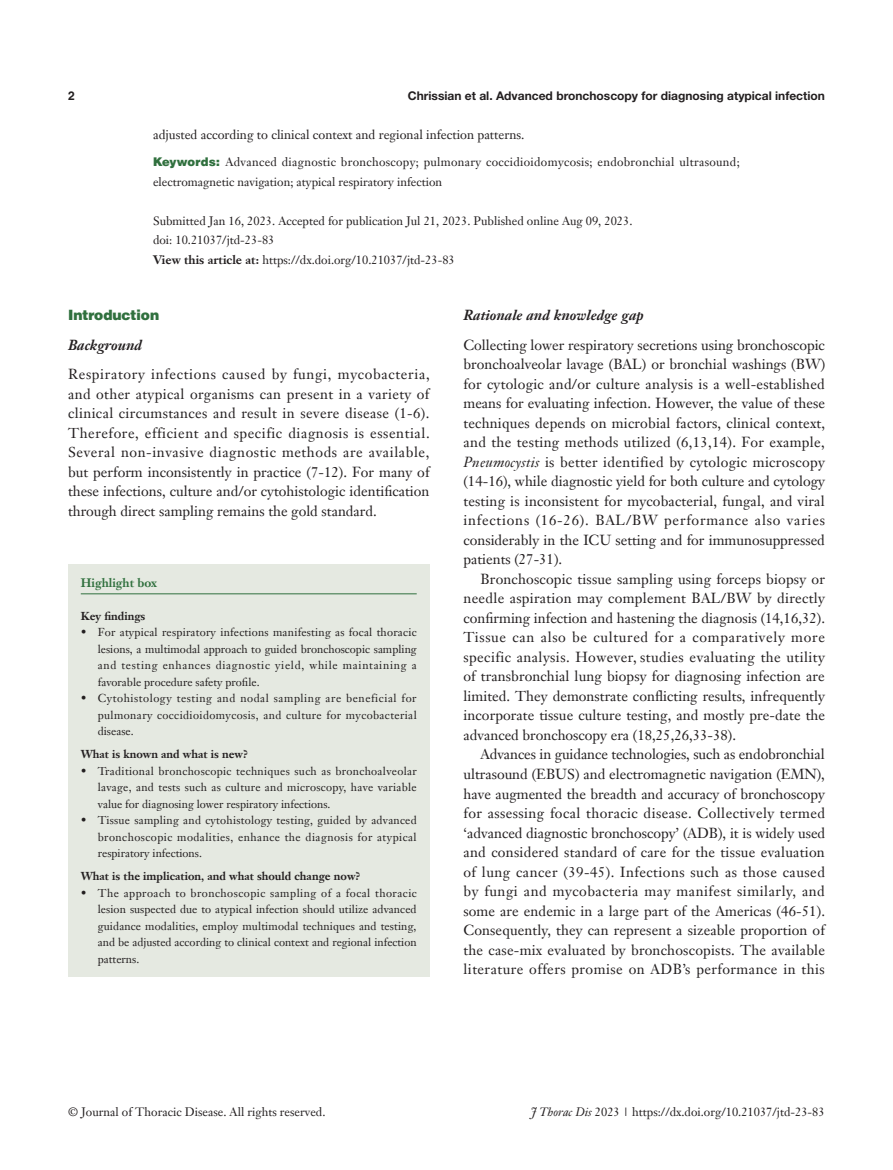
<style>
.page{position:relative;width:893px;height:1170px;background:#fff}
.page>*{position:absolute;margin:0;border:0;box-sizing:border-box;transform-origin:0 0}
.t1{font:14.25px/19.5px "Janson Text LT";color:#231f20;text-align:justify}
._2ji-zhengti{font:italic 700 14.25px "Janson Text LT";color:#231f20}
._1ji-zhengti{font:900 14.25px "Helvetica";color:#30703e}
.A-Abstract{font:12.75px "Janson Text LT";color:#231f20}
.A-Keywords{font:12px/19.5px "Janson Text LT";letter-spacing:.025em;color:#231f20}
.A-Keywords-2{font:12px "Janson Text LT";color:#231f20}
.A-time{font:12px "Janson Text LT";color:#231f20}
.t2{font:700 12px "Helvetica Neue LT Pro";color:#231f20}
.A-View_this_article{font:12px "Janson Text LT";color:#231f20}
.A-doi{font:12px "Janson Text LT";color:#231f20}
.Cite{font:700 12px "Janson Text LT";color:#30703e}
.t3{font:700 12px "Helvetica";color:#231f20}
.Cite-2{font:11.25px/16.5px "Janson Text LT";color:#231f20;text-align:justify}
.box-zhengwen-1_5mm{font:11.25px/16.5px "Janson Text LT";letter-spacing:.035em;color:#231f20;text-align:justify}
.Cite-3{font:700 11.25px "Janson Text LT";color:#231f20}
.s1{font-family:"Helvetica AME";color:#30703e}
.s2{font-weight:700}
.s3{font-style:italic}
</style>
<div class="page">
<div style="left:68px;top:564px;width:361px;height:413px;background:#e5e9e1"></div>
<hr style="left:81px;top:593px;width:336px;height:1px;background:#30703e">
<p class="t3" style="left:68px;top:88px;width:8px">2</p>
<p class="t2" style="left:408px;top:88px;width:419px">Chrissian et al. Advanced bronchoscopy for diagnosing atypical infection</p>
<p class="A-Abstract" style="left:153px;top:126px;width:373px">adjusted according to clinical context and regional infection patterns.</p>
<p class="A-Keywords" style="left:153px;top:152px;width:588px"><span class="s1">Keywords:</span> Advanced diagnostic bronchoscopy; pulmonary coccidioidomycosis; endobronchial ultrasound; electromagnetic navigation; atypical respiratory infection</p>
<p class="A-time" style="left:153px;top:213px;width:481px">Submitted Jan 16, 2023. Accepted for publication Jul 21, 2023. Published online Aug 09, 2023.</p>
<p class="A-doi" style="left:153px;top:233px;width:123px">doi: 10.21037/jtd-23-83</p>
<p class="A-View_this_article" style="left:153px;top:252px;width:303px"><span class="s2">View this article at:</span> https://dx.doi.org/10.21037/jtd-23-83</p>
<p class="_1ji-zhengti" style="left:68px;top:306px;width:93px">Introduction</p>
<p class="_2ji-zhengti" style="left:68px;top:335px;width:75px">Background</p>
<p class="t1" style="left:68px;top:364px;width:363px">Respiratory infections caused by fungi, mycobacteria, and other atypical organisms can present in a variety of clinical circumstances and result in severe disease (1-6).<br>Therefore, efficient and specific diagnosis is essential.<br>Several non-invasive diagnostic methods are available, but perform inconsistently in practice (7-12). For many of these infections, culture and/or cytohistologic identification through direct sampling remains the gold standard.</p>
<p class="Cite" style="left:81px;top:575px;width:78px">Highlight box</p>
<p class="Cite-3" style="left:81px;top:608px;width:66px">Key findings</p>
<p class="Cite-2" style="left:98px;top:624px;width:320px;text-indent:-17px">• For atypical respiratory infections manifesting as focal thoracic lesions, a multimodal approach to guided bronchoscopic sampling and testing enhances diagnostic yield, while maintaining a favorable procedure safety profile.</p>
<p class="box-zhengwen-1_5mm" style="left:98px;top:690px;width:320px;text-indent:-17px">• Cytohistology testing and nodal sampling are beneficial for pulmonary coccidioidomycosis, and culture for mycobacterial disease.</p>
<p class="Cite-3" style="left:81px;top:747px;width:169px">What is known and what is new?</p>
<p class="Cite-2" style="left:98px;top:762px;width:321px;text-indent:-17px">• Traditional bronchoscopic techniques such as bronchoalveolar lavage, and tests such as culture and microscopy, have variable value for diagnosing lower respiratory infections.</p>
<p class="Cite-2" style="left:98px;top:812px;width:320px;text-indent:-17px">• Tissue sampling and cytohistology testing, guided by advanced bronchoscopic modalities, enhance the diagnosis for atypical respiratory infections.</p>
<p class="Cite-3" style="left:81px;top:869px;width:281px">What is the implication, and what should change now?</p>
<p class="Cite-2" style="left:98px;top:884px;width:321px;text-indent:-17px">• The approach to bronchoscopic sampling of a focal thoracic lesion suspected due to atypical infection should utilize advanced guidance modalities, employ multimodal techniques and testing, and be adjusted according to clinical context and regional infection patterns.</p>
<p class="_2ji-zhengti" style="left:463px;top:306px;width:182px">Rationale and knowledge gap</p>
<p class="t1" style="left:463px;top:335px;width:363px">Collecting lower respiratory secretions using bronchoscopic bronchoalveolar lavage (BAL) or bronchial washings (BW) for cytologic and/or culture analysis is a well-established means for evaluating infection. However, the value of these techniques depends on microbial factors, clinical context, and the testing methods utilized (6,13,14). For example, <span class="s3">Pneumocystis</span> is better identified by cytologic microscopy (14-16), while diagnostic yield for both culture and cytology testing is inconsistent for mycobacterial, fungal, and viral infections (16-26). BAL/BW performance also varies considerably in the ICU setting and for immunosuppressed patients (27-31).</p>
<p class="t1" style="left:463px;top:569px;width:363px;text-indent:17px">Bronchoscopic tissue sampling using forceps biopsy or needle aspiration may complement BAL/BW by directly confirming infection and hastening the diagnosis (14,16,32).<br>Tissue can also be cultured for a comparatively more specific analysis. However, studies evaluating the utility of transbronchial lung biopsy for diagnosing infection are limited. They demonstrate conflicting results, infrequently incorporate tissue culture testing, and mostly pre-date the advanced bronchoscopy era (18,25,26,33-38).</p>
<p class="t1" style="left:463px;top:744px;width:363px;text-indent:17px">Advances in guidance technologies, such as endobronchial ultrasound (EBUS) and electromagnetic navigation (EMN), have augmented the breadth and accuracy of bronchoscopy for assessing focal thoracic disease. Collectively termed ‘advanced diagnostic bronchoscopy’ (ADB), it is widely used and considered standard of care for the tissue evaluation of lung cancer (39-45). Infections such as those caused by fungi and mycobacteria may manifest similarly, and some are endemic in a large part of the Americas (46-51).<br>Consequently, they can represent a sizeable proportion of the case-mix evaluated by bronchoscopists. The available literature offers promise on ADB’s performance in this</p>
<p class="A-Keywords-2" style="left:68px;top:1104px;width:259px">© Journal of Thoracic Disease. All rights reserved.</p>
<p class="A-Keywords-2" style="left:531px;top:1104px;width:296px"><span class="s3">J Thorac Dis</span> 2023 | https://dx.doi.org/10.21037/jtd-23-83</p>
</div>
